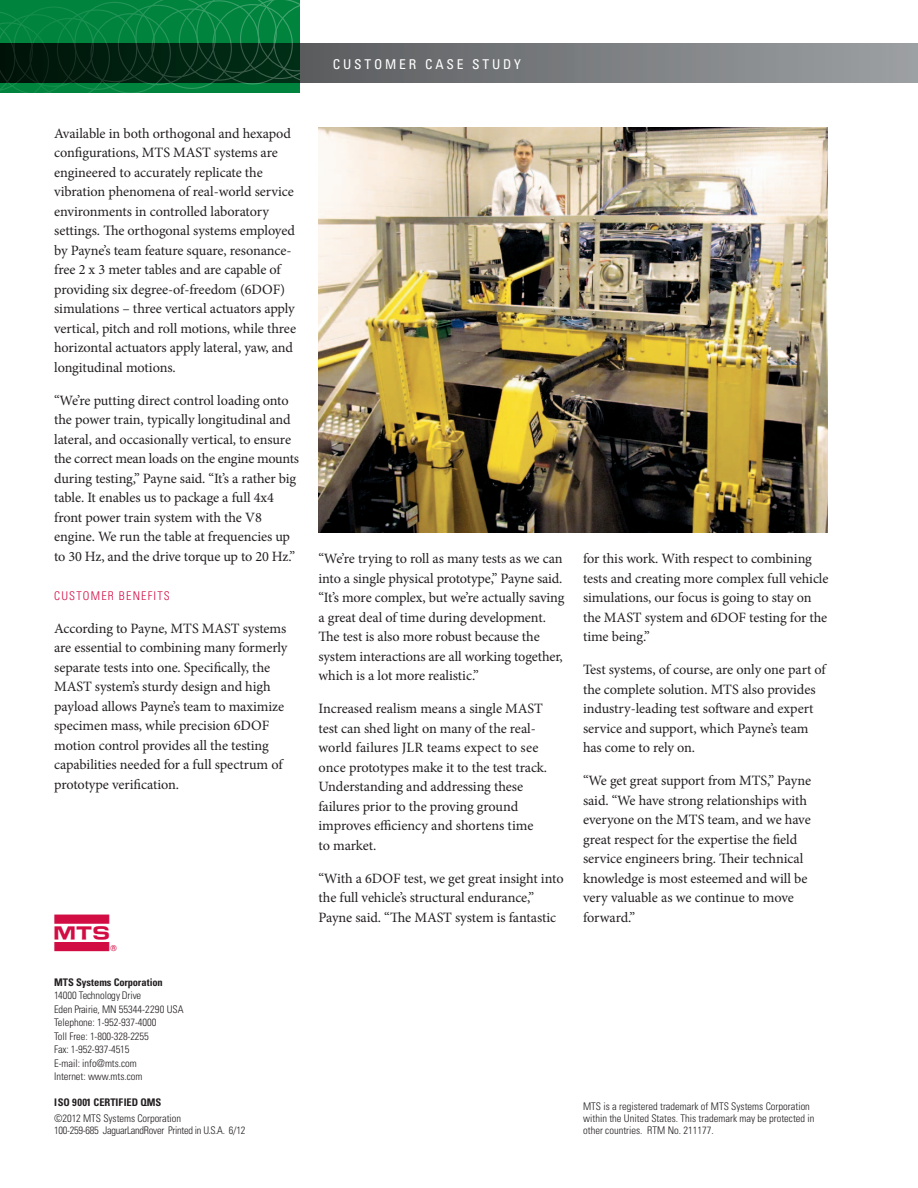
<style>
.page{position:relative;width:918px;height:1188px;background:#fff}
.page>*{position:absolute;margin:0;border:0;box-sizing:border-box;transform-origin:0 0}
.t1{font:40.5px "MTS Systems";color:#d20d44}
.BODY_COPY2{font:14.25px/19.5px "Minion Pro";letter-spacing:-.01em;color:#231f20}
.SUBHEADS2{font:condensed 13.5px "Univers";letter-spacing:.21em;color:#fff}
.SUBHEADS2-2{font:300 condensed 12px "Univers";letter-spacing:.1em;color:#d20d44}
.Captions{font:300 condensed 10.5px/12px "Univers";color:#231f20}
.Text{font:300 condensed 10.5px/13.5px "Univers";letter-spacing:-.005em;color:#231f20}
.Captions-2{font:300 condensed 10.5px "Univers";letter-spacing:-.025em;color:#231f20}
.subheads{font:700 condensed 10.5px "Univers";letter-spacing:-.005em;color:#231f20}
.Corp_Office_Names{font:300 condensed 10.5px "Univers";letter-spacing:-.005em;color:#231f20}
</style>
<div class="page">
<svg style="left:300px;top:44px;width:618px;height:38px;background:#7c7e81"></svg>
<svg style="left:0;top:0;width:300px;height:93px;background:#036731"></svg>
<svg style="left:135px;top:0;width:165px;height:83px;background:#075c2e"></svg>
<svg style="left:0;top:11px;width:76px;height:82px;background:#035026"></svg>
<img style="left:319px;top:127px;width:508px;height:405px">
<p class="SUBHEADS2" style="left:333px;top:56px;width:190px">CUSTOMER CASE STUDY</p>
<p class="BODY_COPY2" style="left:54px;top:123px;width:243px">Available in both orthogonal and hexapod configurations, MTS MAST systems are engineered to accurately replicate the vibration phenomena of real-world service environments in controlled laboratory settings. The orthogonal systems employed by Payne’s team feature square, resonance&shy;free 2 x 3 meter tables and are capable of providing six degree-of-freedom (6DOF) simulations – three vertical actuators apply vertical, pitch and roll motions, while three horizontal actuators apply lateral, yaw, and longitudinal motions.</p>
<p class="BODY_COPY2" style="left:54px;top:390px;width:246px">“We’re putting direct control loading onto the power train, typically longitudinal and lateral, and occasionally vertical, to ensure the correct mean loads on the engine mounts during testing,” Payne said. “It’s a rather big table. It enables us to package a full 4x4 front power train system with the V8 engine. We run the table at frequencies up to 30 Hz, and the drive torque up to 20 Hz.”</p>
<p class="SUBHEADS2-2" style="left:54px;top:588px;width:117px">CUSTOMER BENEFITS</p>
<p class="BODY_COPY2" style="left:54px;top:618px;width:235px">According to Payne, MTS MAST systems are essential to combining many formerly separate tests into one. Specifically, the MAST system’s sturdy design and high payload allows Payne’s team to maximize specimen mass, while precision 6DOF motion control provides all the testing capabilities needed for a full spectrum of prototype verification.</p>
<p class="t1" style="left:53px;top:915px;width:68px">l</p>
<p class="subheads" style="left:54px;top:975px;width:110px">MTS Systems Corporation</p>
<p class="Text" style="left:54px;top:988px;width:89px">14000 Technology Drive</p>
<p class="Text" style="left:54px;top:1002px;width:131px">Eden Prairie, MN 55344-2290 USA<br>Telephone: 1-952-937-4000</p>
<p class="Text" style="left:54px;top:1029px;width:96px">Toll Free: 1-800-328-2255</p>
<p class="Text" style="left:54px;top:1042px;width:77px">Fax: 1-952-937-4515</p>
<p class="Corp_Office_Names" style="left:54px;top:1057px;width:84px">E-mail: info@mts.com</p>
<p class="Corp_Office_Names" style="left:54px;top:1070px;width:90px">Internet: www.mts.com</p>
<p class="subheads" style="left:54px;top:1096px;width:109px">ISO 9001 CERTIFIED QMS</p>
<p class="Captions" style="left:54px;top:1112px;width:129px">©2012 MTS Systems Corporation</p>
<p class="Captions-2" style="left:54px;top:1124px;width:193px">100-259-685 JaguarLandRover Printed in U.S.A. 6/12</p>
<p class="BODY_COPY2" style="left:319px;top:549px;width:248px">“We’re trying to roll as many tests as we can into a single physical prototype,” Payne said. “It’s more complex, but we’re actually saving a great deal of time during development.<br>The test is also more robust because the system interactions are all working together, which is a lot more realistic.”</p>
<p class="BODY_COPY2" style="left:319px;top:699px;width:230px">Increased realism means a single MAST test can shed light on many of the real&shy;world failures JLR teams expect to see once prototypes make it to the test track.<br>Understanding and addressing these failures prior to the proving ground improves efficiency and shortens time to market.</p>
<p class="BODY_COPY2" style="left:319px;top:868px;width:247px">“With a 6DOF test, we get great insight into the full vehicle’s structural endurance,”<br>Payne said. “The MAST system is fantastic</p>
<p class="BODY_COPY2" style="left:583px;top:549px;width:247px">for this work. With respect to combining tests and creating more complex full vehicle simulations, our focus is going to stay on the MAST system and 6DOF testing for the time being.”</p>
<p class="BODY_COPY2" style="left:583px;top:660px;width:244px">Test systems, of course, are only one part of the complete solution. MTS also provides industry-leading test software and expert service and support, which Payne’s team has come to rely on.</p>
<p class="BODY_COPY2" style="left:583px;top:771px;width:230px">“We get great support from MTS,” Payne said. “We have strong relationships with everyone on the MTS team, and we have great respect for the expertise the field service engineers bring. Their technical knowledge is most esteemed and will be very valuable as we continue to move forward.”</p>
<p class="Captions" style="left:583px;top:1100px;width:233px">MTS is a registered trademark of MTS Systems Corporation within the United States. This trademark may be protected in other countries. RTM No. 211177.</p>
</div>
